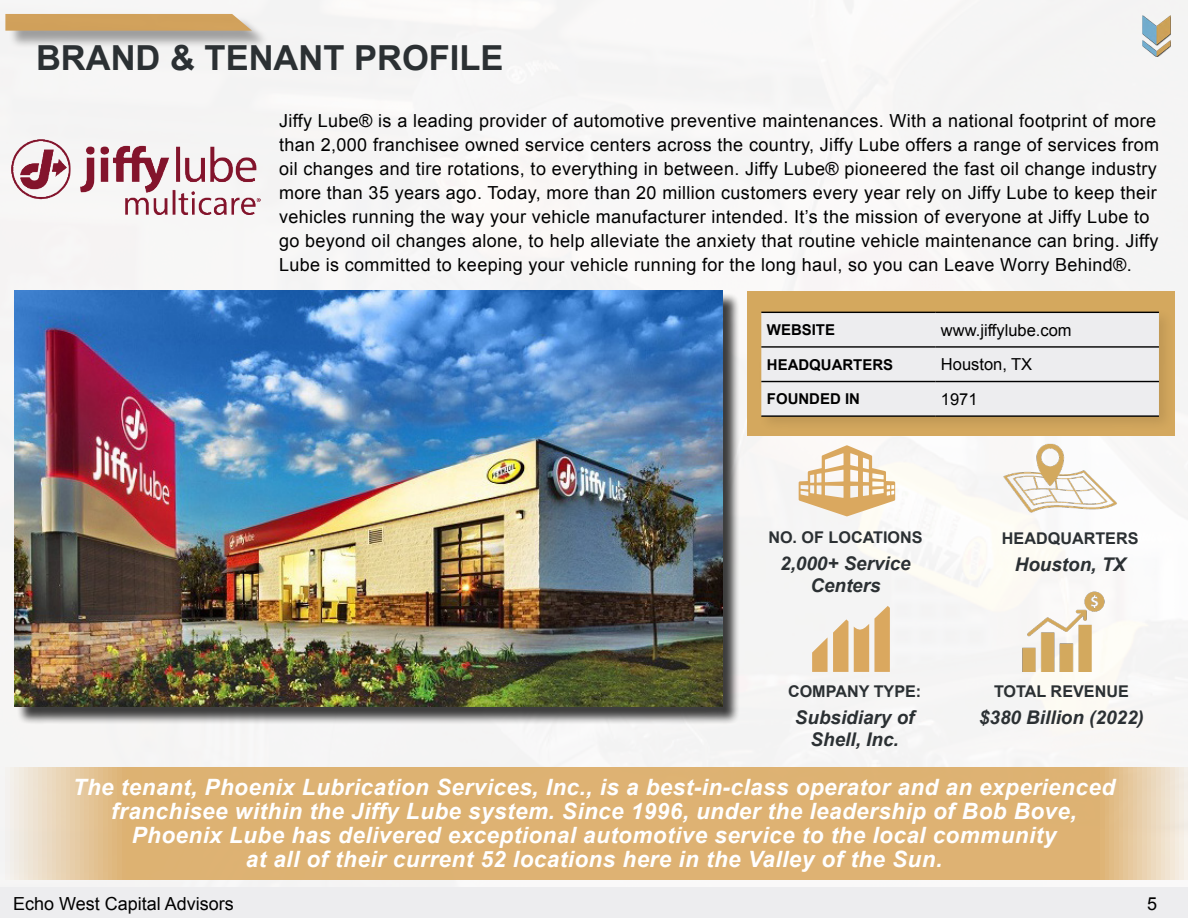
<style>
.page{position:relative;width:1188px;height:918px;background:#fff}
.page>*{position:absolute;margin:0;border:0;box-sizing:border-box;transform-origin:0 0}
.Headers{font:700 34.5px "Arial";color:#2b3033}
.Text{font:italic 700 22.5px "Arial";letter-spacing:.02em;color:#fff}
.Text-2{font:italic 700 18.9px/22.6px "Arial";color:#2b3033;text-align:center}
.Text-3{font:18px/24px "Arial";letter-spacing:.02em;color:#000}
.Text-4{font:18px "Arial";color:#000}
.Text-5{font:16.5px "Arial";color:#000}
.Text-6{font:700 16.2px "Arial";color:#2b3033}
.Text-7{font:700 15px "Arial";color:#000}
</style>
<div class="page">
<div style="left:0;top:0;width:1188px;height:887px;background:#f6f5f5"></div>
<svg style="left:799px;top:445px;width:96px;height:71px"></svg>
<img style="left:997px;top:439px;width:122px;height:79px">
<div style="left:16px;top:292px;width:725px;height:433px;background:#000;opacity:.75"></div>
<img style="left:14px;top:291px;width:708px;height:416px">
<div style="left:747px;top:291px;width:428px;height:144px;background:#d4a85e"></div>
<div style="left:757px;top:307px;width:417px;height:126px;background:#000;opacity:.1"></div>
<div style="left:761px;top:313px;width:398px;height:102px;background:#ededef"></div>
<hr style="left:761px;top:312px;width:174px;height:1px;background:#000">
<hr style="left:935px;top:312px;width:224px;height:1px;background:#000">
<hr style="left:761px;top:346px;width:174px;height:2px;background:#000">
<hr style="left:935px;top:346px;width:224px;height:2px;background:#000">
<hr style="left:761px;top:381px;width:174px;height:1px;background:#000">
<hr style="left:935px;top:381px;width:224px;height:1px;background:#000">
<hr style="left:761px;top:415px;width:174px;height:2px;background:#000">
<hr style="left:935px;top:415px;width:224px;height:2px;background:#000">
<svg style="left:812px;top:606px;width:78px;height:66px"></svg>
<img style="left:1012px;top:565px;width:97px;height:107px">
<img style="left:12px;top:140px;width:248px;height:75px">
<svg style="left:0;top:767px;width:1188px;height:113px;background:#dfb77e"></svg>
<div style="left:0;top:887px;width:1188px;height:31px;background:#ededef"></div>
<p class="Headers" style="left:36px;top:35px;width:469px">BRAND &amp; TENANT PROFILE</p>
<p class="Text-3" style="left:279px;top:109px;width:882px">Jiffy Lube® is a leading provider of automotive preventive maintenances. With a national footprint of more than 2,000 franchisee owned service centers across the country, Jiffy Lube offers a range of services from oil changes and tire rotations, to everything in between. Jiffy Lube® pioneered the fast oil change industry more than 35 years ago. Today, more than 20 million customers every year rely on Jiffy Lube to keep their vehicles running the way your vehicle manufacturer intended. It’s the mission of everyone at Jiffy Lube to go beyond oil changes alone, to help alleviate the anxiety that routine vehicle maintenance can bring. Jiffy Lube is committed to keeping your vehicle running for the long haul, so you can Leave Worry Behind®.</p>
<p class="Text-7" style="left:767px;top:320px;width:70px">WEBSITE</p>
<p class="Text-5" style="left:941px;top:319px;width:132px">www.jiffylube.com</p>
<p class="Text-7" style="left:767px;top:355px;width:128px">HEADQUARTERS</p>
<p class="Text-5" style="left:941px;top:354px;width:93px">Houston, TX</p>
<p class="Text-7" style="left:767px;top:389px;width:95px">FOUNDED IN</p>
<p class="Text-5" style="left:941px;top:388px;width:38px">1971</p>
<p class="Text-6" style="left:768px;top:527px;width:156px">NO. OF LOCATIONS</p>
<p class="Text-2" style="left:780px;top:553px;width:132px">2,000+ Service<br>Centers</p>
<p class="Text-6" style="left:788px;top:681px;width:135px">COMPANY TYPE:</p>
<p class="Text-2" style="left:795px;top:707px;width:121px">Subsidiary of<br>Shell, Inc.</p>
<p class="Text-6" style="left:1002px;top:527px;width:138px">HEADQUARTERS</p>
<p class="Text-2" style="left:1015px;top:553px;width:113px">Houston, TX</p>
<p class="Text-6" style="left:994px;top:681px;width:136px">TOTAL REVENUE</p>
<p class="Text-2" style="left:979px;top:707px;width:166px">$380 Billion (2022)</p>
<p class="Text" style="left:73px;top:773px;width:1044px">The tenant, Phoenix Lubrication Services, Inc., is a best-in-class operator and an experienced</p>
<p class="Text" style="left:111px;top:797px;width:967px">franchisee within the Jiffy Lube system. Since 1996, under the leadership of Bob Bove,</p>
<p class="Text" style="left:132px;top:821px;width:926px">Phoenix Lube has delivered exceptional automotive service to the local community</p>
<p class="Text" style="left:246px;top:845px;width:698px">at all of their current 52 locations here in the Valley of the Sun.</p>
<p class="Text-4" style="left:13px;top:891px;width:222px">Echo West Capital Advisors</p>
<p class="Text-3" style="left:1147px;top:891px;width:12px">5</p>
</div>
